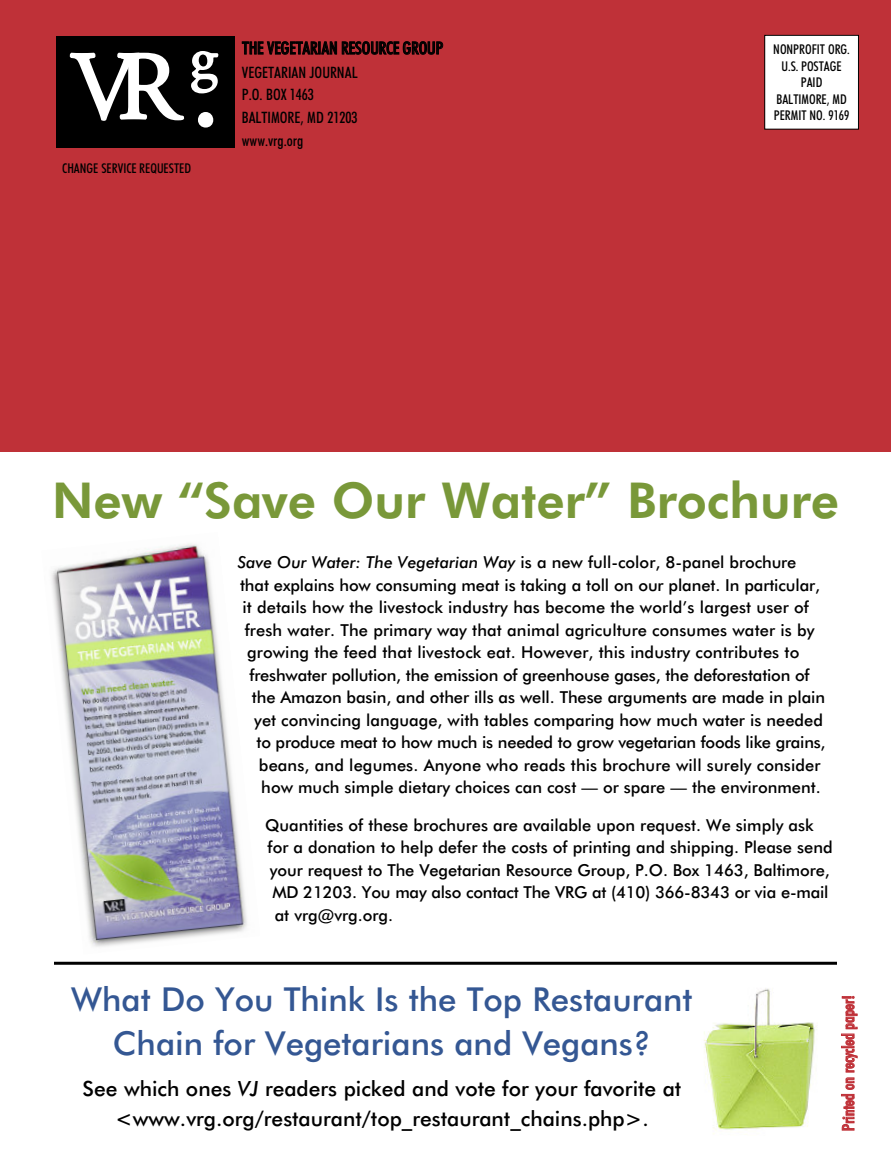
<style>
.page{position:relative;width:891px;height:1175px;background:#fff}
.page>*{position:absolute;margin:0;border:0;box-sizing:border-box;transform-origin:0 0}
.t1{font:96px "Adobe Garamond";color:#fff}
.t2{font:49.5px "Futuri Bold SWFTE";color:#799839}
.t3{font:33px/43.5px "Futuri Regular SWFTE";color:#345793;text-align:center}
.t4{font:21px/30px "Futuri Regular SWFTE";color:#000;text-align:center}
.t5{font:17.25px "Futuri Condensed Regular SWFTE";color:#000}
.t6{font:16.5px "Futuri Regular SWFTE";color:#000}
.t7{font:16.5px "Futuri Condensed Regular SWFTE";letter-spacing:.005em;color:#bf3138}
.t8{font:15.75px/22.6px "Futuri Condensed Regular SWFTE";color:#000}
.t9{font:13.5px/16.5px "Futuri Condensed Regular SWFTE";color:#000;text-align:center}
.s1{font-size:108px}
.s2{font-family:"Futuri Italic SWFTE"}
</style>
<div class="page">
<img style="left:704px;top:988px;width:113px;height:146px">
<div style="left:0;top:0;width:891px;height:452px;background:#bf3138"></div>
<div style="left:56px;top:36px;width:179px;height:111px;background:#000"></div>
<div style="left:765px;top:35px;width:93px;height:94px;background:#fff"></div>
<div style="left:764px;top:35px;width:95px;height:94px;border:1px solid #000"></div>
<hr style="left:54px;top:961px;width:783px;height:3px;background:#000">
<img style="left:51px;top:543px;width:196px;height:404px">
<h1 class="t1" style="left:72px;top:49px;width:149px">VR <sup>g</sup><span class="s1">.</span></h1>
<p class="t9" style="left:62px;top:160px;width:130px">CHANGE SERVICE REQUESTED</p>
<p class="t5" style="left:242px;top:37px;width:203px">THE VEGETARIAN RESOURCE GROUP</p>
<p class="t8" style="left:242px;top:61px;width:117px">VEGETARIAN JOURNAL<br>P.O. BOX 1463<br>BALTIMORE, MD 21203 www.vrg.org</p>
<p class="t9" style="left:773px;top:41px;width:78px">NONPROFIT ORG.<br>U.S. POSTAGE<br>PAID<br>BALTIMORE, MD<br>PERMIT NO. 9169</p>
<h2 class="t2" style="left:52px;top:470px;width:789px">New “Save Our Water” Brochure</h2>
<p class="t6" style="left:238px;top:552px;width:560px"><span class="s2">Save Our Water: The Vegetarian Way</span> is a new full-color, 8-panel brochure</p>
<p class="t6" style="left:240px;top:574px;width:582px">that explains how consuming meat is taking a toll on our planet. In particular,</p>
<p class="t6" style="left:242px;top:597px;width:568px">it details how the livestock industry has become the world’s largest user of</p>
<p class="t6" style="left:245px;top:619px;width:571px">fresh water. The primary way that animal agriculture consumes water is by</p>
<p class="t6" style="left:247px;top:642px;width:554px">growing the feed that livestock eat. However, this industry contributes to</p>
<p class="t6" style="left:250px;top:664px;width:562px">freshwater pollution, the emission of greenhouse gases, the deforestation of</p>
<p class="t6" style="left:252px;top:687px;width:575px">the Amazon basin, and other ills as well. These arguments are made in plain</p>
<p class="t6" style="left:254px;top:709px;width:570px">yet convincing language, with tables comparing how much water is needed</p>
<p class="t6" style="left:257px;top:732px;width:570px">to produce meat to how much is needed to grow vegetarian foods like grains,</p>
<p class="t6" style="left:259px;top:754px;width:563px">beans, and legumes. Anyone who reads this brochure will surely consider</p>
<p class="t6" style="left:261px;top:777px;width:561px">how much simple dietary choices can cost — or spare — the environment.</p>
<p class="t6" style="left:265px;top:814px;width:550px">Quantities of these brochures are available upon request. We simply ask</p>
<p class="t6" style="left:268px;top:837px;width:567px">for a donation to help defer the costs of printing and shipping. Please send</p>
<p class="t6" style="left:270px;top:859px;width:561px">your request to The Vegetarian Resource Group, P.O. Box 1463, Baltimore,</p>
<p class="t6" style="left:272px;top:882px;width:558px">MD 21203. You may also contact The VRG at (410) 366-8343 or via e-mail</p>
<p class="t6" style="left:275px;top:905px;width:120px">at vrg@vrg.org.</p>
<h3 class="t3" style="left:71px;top:977px;width:623px">What Do You Think Is the Top Restaurant<br>Chain for Vegetarians and Vegans?</h3>
<p class="t4" style="left:83px;top:1072px;width:600px">See which ones <span class="s2">VJ</span> readers picked and vote for your favorite at &lt;www.vrg.org/restaurant/top_restaurant_chains.php&gt;.</p>
<p class="t7" style="left:838px;top:1131px;width:138px;rotate:-90deg">Printed on recycled paper!</p>
</div>
